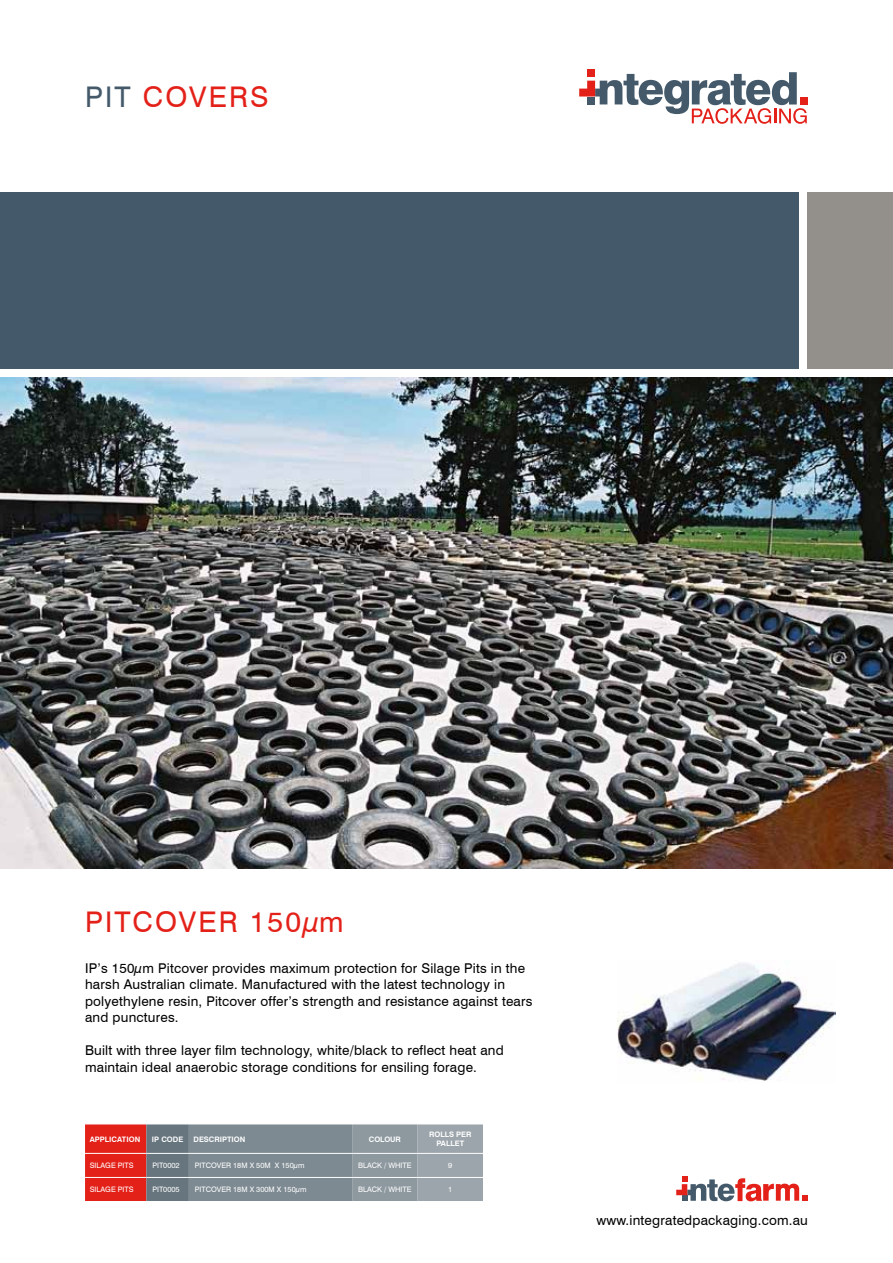
<style>
.page{position:relative;width:893px;height:1263px;background:#fff}
.page>*{position:absolute;margin:0;border:0;box-sizing:border-box;transform-origin:0 0}
.t1{font:28.5px "Swiss 721 BT";letter-spacing:.075em;color:#e32119}
.t2{font:13.5px/16.5px "Swiss 721 BT";letter-spacing:.015em;color:#000}
.t3{font:7.5px "Swiss 721 BT";color:#fff}
.t4{font:700 7.5px/9px "Swiss 721 BT";color:#fff}
.s1{color:#445a6b}
</style>
<div class="page">
<img style="left:617px;top:963px;width:218px;height:118px">
<img style="left:0;top:377px;width:893px;height:492px">
<div style="left:800px;top:96px;width:8px;height:8px;background:#e32119"></div>
<div style="left:587px;top:69px;width:8px;height:8px;background:#e32119"></div>
<svg style="left:579px;top:72px;width:228px;height:52px"></svg>
<svg style="left:676px;top:1176px;width:131px;height:25px"></svg>
<div style="left:0;top:193px;width:799px;height:176px;background:#445a6b"></div>
<div style="left:808px;top:193px;width:85px;height:176px;background:#938f8a"></div>
<svg style="left:85px;top:1125px;width:398px;height:76px;background:#927e83"></svg>
<hr style="left:85px;top:1153px;width:61px;height:1px;background:#fff">
<hr style="left:146px;top:1153px;width:43px;height:1px;background:#fff">
<hr style="left:189px;top:1153px;width:163px;height:1px;background:#fff">
<hr style="left:352px;top:1153px;width:66px;height:1px;background:#fff">
<hr style="left:418px;top:1153px;width:65px;height:1px;background:#fff">
<hr style="left:85px;top:1177px;width:61px;height:1px;background:#fff">
<hr style="left:146px;top:1177px;width:43px;height:1px;background:#fff">
<hr style="left:189px;top:1177px;width:163px;height:1px;background:#fff">
<hr style="left:352px;top:1177px;width:66px;height:1px;background:#fff">
<hr style="left:418px;top:1177px;width:65px;height:1px;background:#fff">
<h1 class="t1" style="left:85px;top:80px;width:102px"><span class="s1">PIT</span> COVER</h1>
<h1 class="t1" style="left:250px;top:80px;width:20px">S</h1>
<h1 class="t1" style="left:85px;top:905px;width:260px">PitCover 150µm</h1>
<p class="t2" style="left:85px;top:960px;width:449px">I P’s 150µm Pitcover provides maximum protection for Silage Pits in the harsh Australian climate. Manufactured with the latest technology in polyethylene resin, Pitcover offer’s strength and resistance against tears and punctures.</p>
<p class="t2" style="left:85px;top:1042px;width:420px">Built with three layer film technology, white/black to reflect heat and maintain ideal anaerobic storage conditions for ensiling forage.</p>
<p class="t4" style="left:90px;top:1134px;width:52px">APPLICATION</p>
<p class="t4" style="left:152px;top:1134px;width:33px">IP CODE</p>
<p class="t4" style="left:194px;top:1134px;width:32px">DESCRIPTION</p>
<p class="t4" style="left:369px;top:1134px;width:12px">COLO</p>
<p class="t4" style="left:390px;top:1134px;width:12px">UR</p>
<p class="t4" style="left:436px;top:1130px;width:37px;text-indent:13px">S PER<br>PALL ET</p>
<p class="t4" style="left:429px;top:1130px;width:12px">ROLL</p>
<p class="t3" style="left:90px;top:1161px;width:44px">silage pits</p>
<p class="t3" style="left:152px;top:1161px;width:29px">PIT0002</p>
<p class="t3" style="left:195px;top:1161px;width:23px">PITCOVER</p>
<p class="t3" style="left:233px;top:1161px;width:73px">18m x 50m x 150µm</p>
<p class="t3" style="left:358px;top:1161px;width:55px">Black / White</p>
<p class="t3" style="left:448px;top:1161px;width:6px">9</p>
<p class="t3" style="left:90px;top:1185px;width:44px">silage pits</p>
<p class="t3" style="left:152px;top:1185px;width:29px">PIT0005</p>
<p class="t3" style="left:195px;top:1185px;width:23px">PITCOVER</p>
<p class="t3" style="left:233px;top:1185px;width:75px">18m x 300m x 150µm</p>
<p class="t3" style="left:358px;top:1185px;width:55px">Black / White</p>
<p class="t3" style="left:448px;top:1185px;width:6px">1</p>
<p class="t2" style="left:596px;top:1212px;width:213px">www.integratedpackaging.com.au</p>
</div>
